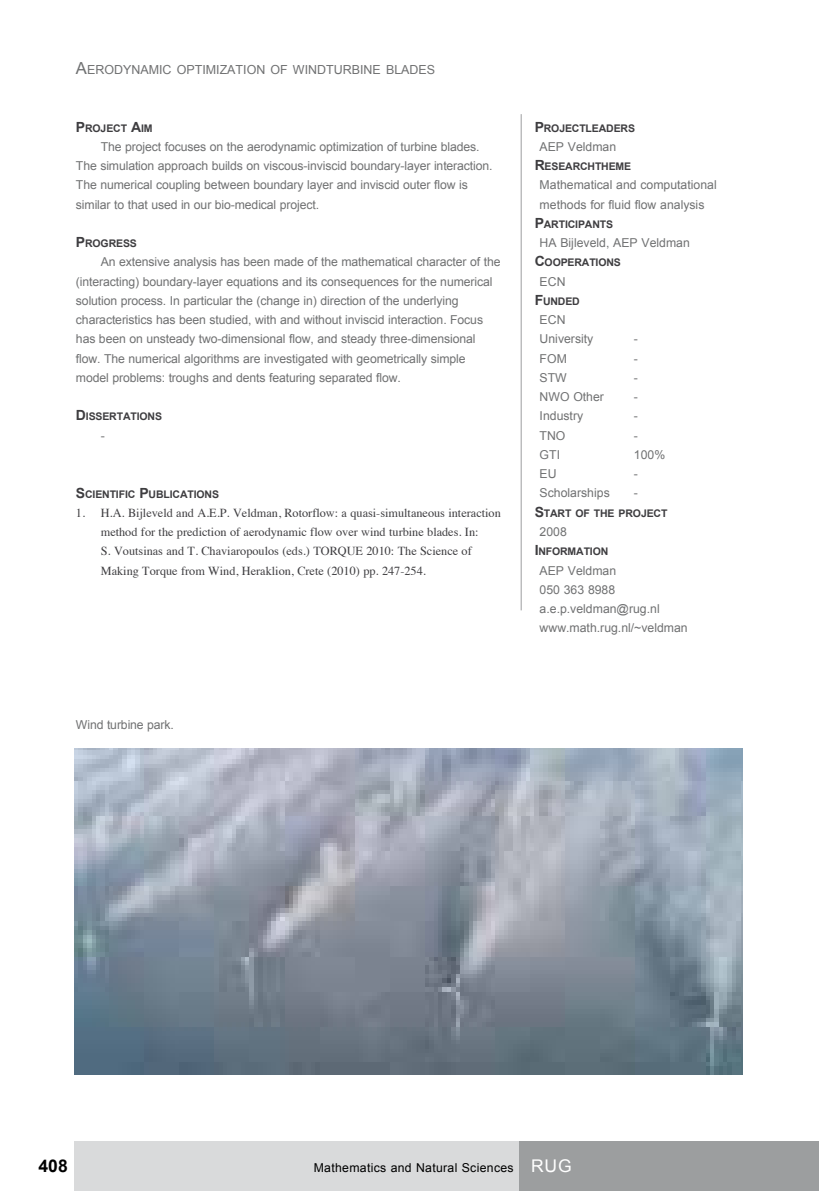
<style>
.page{position:relative;width:819px;height:1191px;background:#fff}
.page>*{position:absolute;margin:0;border:0;box-sizing:border-box;transform-origin:0 0}
.t1{font:700 17.5px "Arial";color:#000}
.t2{font:12.42px "Arial";color:#707172}
.t3{font:12.25px/19.2px "Arial";letter-spacing:-.01em;color:#707172}
.t4{font:12.25px/19.2px "Times";color:#3e3d40}
.t5{font:12.25px "Arial";letter-spacing:.025em;color:#000}
.t6{font:700 10.5px "Arial";letter-spacing:-.015em;color:#3e3d40}
.s1{font-size:16.62px}
.s2{font-size:14px}
.s3{font-size:17.5px;color:#fff}
</style>
<div class="page">
<hr style="left:520px;top:114px;width:1px;height:496px;background:#9c9e9f">
<div style="left:518px;top:1141px;width:301px;height:50px;background:#9c9e9f"></div>
<div style="left:74px;top:1141px;width:444px;height:50px;background:#d9dadb"></div>
<img style="left:74px;top:749px;width:668px;height:325px">
<p class="t2" style="left:76px;top:61px;width:361px"><span class="s1">A</span>ERODYNAMIC OPTIMIZATION OF WINDTURBINE BLADES</p>
<p class="t6" style="left:76px;top:121px;width:78px"><span class="s2">P</span> ROJECT <span class="s2">A</span>IM</p>
<p class="t3" style="left:76px;top:137px;width:418px;text-indent:25px">The project focuses on the aerodynamic optimization of turbine blades.<br>The simulation approach builds on viscous-inviscid boundary-layer interaction.<br>The numerical coupling between boundary layer and inviscid outer flow is similar to that used in our bio-medical project.</p>
<p class="t6" style="left:76px;top:236px;width:62px"><span class="s2">P</span> ROGRESS</p>
<p class="t3" style="left:76px;top:252px;width:426px;text-indent:25px">An extensive analysis has been made of the mathematical character of the (interacting) boundary-layer equations and its consequences for the numerical solution process. In particular the (change in) direction of the underlying characteristics has been studied, with and without inviscid interaction. Focus has been on unsteady two-dimensional flow, and steady three-dimensional flow. The numerical algorithms are investigated with geometrically simple model problems: troughs and dents featuring separated flow.</p>
<p class="t6" style="left:76px;top:409px;width:88px"><span class="s2">D</span> ISSERTATIONS</p>
<p class="t3" style="left:101px;top:426px;width:6px">-</p>
<p class="t6" style="left:76px;top:486px;width:144px"><span class="s2">S</span>CIENTIFIC <span class="s2">P</span>UBLICATIONS</p>
<p class="t4" style="left:101px;top:502px;width:401px;text-indent:-25px">1. H.A. Bijleveld and A.E.P. Veldman, Rotorflow: a quasi-simultaneous interaction method for the prediction of aerodynamic flow over wind turbine blades. In:<br>S. Voutsinas and T. Chaviaropoulos (eds.) TORQUE 2010: The Science of Making Torque from Wind, Heraklion, Crete (2010) pp. 247-254.</p>
<p class="t3" style="left:76px;top:714px;width:99px">Wind turbine park.</p>
<p class="t6" style="left:534px;top:121px;width:102px"><span class="s2">P</span> ROJECTLEADERS</p>
<p class="t3" style="left:539px;top:137px;width:78px">AEP Veldman</p>
<p class="t6" style="left:534px;top:159px;width:98px"><span class="s2">R</span>ESEARCHTHEME</p>
<p class="t3" style="left:539px;top:175px;width:179px">Mathematical and computational methods for fluid flow analysis</p>
<p class="t6" style="left:534px;top:217px;width:80px"><span class="s2">P</span>ARTICIPANTS</p>
<p class="t3" style="left:539px;top:233px;width:152px">HA Bijleveld, AEP Veldman</p>
<p class="t6" style="left:534px;top:255px;width:88px"><span class="s2">C</span>OOPERATIONS</p>
<p class="t3" style="left:539px;top:272px;width:27px">ECN</p>
<p class="t6" style="left:534px;top:294px;width:47px"><span class="s2">F</span>UNDED</p>
<p class="t3" style="left:539px;top:310px;width:55px">ECN<br>University</p>
<p class="t3" style="left:634px;top:329px;width:6px">-</p>
<p class="t3" style="left:539px;top:349px;width:29px">FOM</p>
<p class="t3" style="left:634px;top:349px;width:6px">-</p>
<p class="t3" style="left:539px;top:368px;width:29px">STW</p>
<p class="t3" style="left:634px;top:368px;width:6px">-</p>
<p class="t3" style="left:539px;top:387px;width:66px">NWO Other</p>
<p class="t3" style="left:634px;top:387px;width:6px">-</p>
<p class="t3" style="left:539px;top:406px;width:45px">Industry</p>
<p class="t3" style="left:634px;top:406px;width:6px">-</p>
<p class="t3" style="left:539px;top:426px;width:27px">TNO</p>
<p class="t3" style="left:634px;top:426px;width:6px">-</p>
<p class="t3" style="left:539px;top:445px;width:22px">GTI</p>
<p class="t3" style="left:634px;top:445px;width:33px">100%</p>
<p class="t3" style="left:539px;top:464px;width:19px">EU</p>
<p class="t3" style="left:634px;top:464px;width:6px">-</p>
<p class="t3" style="left:539px;top:483px;width:72px">Scholarships</p>
<p class="t3" style="left:634px;top:483px;width:6px">-</p>
<p class="t6" style="left:534px;top:506px;width:134px"><span class="s2">S</span>TART OF THE PROJECT</p>
<p class="t3" style="left:539px;top:522px;width:29px">2008</p>
<p class="t6" style="left:534px;top:544px;width:75px"><span class="s2">I</span> NFORMATION</p>
<p class="t3" style="left:539px;top:560px;width:150px">AEP Veldman<br>050 363 8988 a.e.p.veldman@rug.nl www.math.rug.nl/~veldman</p>
<h1 class="t1" style="left:39px;top:1153px;width:31px">408</h1>
<p class="t5" style="left:314px;top:1158px;width:259px">Mathematics and Natural Sciences <span class="s3">RUG</span></p>
</div>
